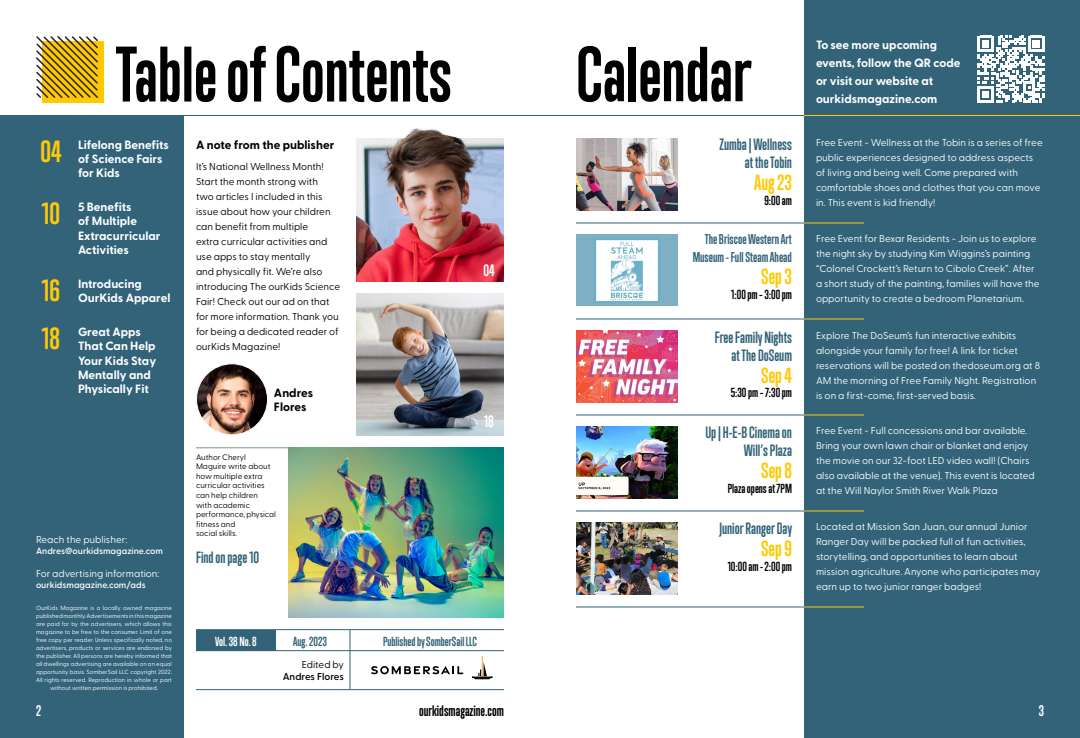
<style>
.page{position:relative;width:1080px;height:738px;background:#fff}
.page>*{position:absolute;margin:0;border:0;box-sizing:border-box;transform-origin:0 0}
.t1{font:700 71px "Trump Gothic Pro";color:#000}
.t2{font:700 28px "Trump Gothic Pro";color:#ffc907}
.t3{font:700 20px "Trump Gothic Pro";color:#ffc907}
.t4{font:700 15px/18px "Trump Gothic Pro";color:#326379;text-align:right}
.t5{font:700 15px "Trump Gothic Pro";color:#fff}
.t6{font:700 14px "Trump Gothic Pro";color:#000}
.t7{font:700 14px "Trump Gothic Pro";color:#fff}
.t8{font:700 13px/18px "Trump Gothic Pro";color:#326379;text-align:right}
.t9{font:700 12px/14.4px "Greycliff CF";color:#fff}
.t10{font:700 12px "Trump Gothic Pro";color:#000}
.t11{font:700 12px/14.4px "Greycliff CF";color:#000}
.t12{font:700 12px "Trump Gothic Pro";color:#326379}
.t13{font:700 12px "Trump Gothic Pro";color:#fff}
.t14{font:10px/15px "Greycliff CF";color:#fff}
.t15{font:10px/15px "Greycliff CF";color:#000}
.t16{font:600 10px "Greycliff CF";color:#000}
.t17{font:600 9px "Greycliff CF";color:#fff}
.t18{font:8px/9.6px "Greycliff CF";color:#000}
.t19{font:6px/8px "Greycliff CF";color:#fff;text-align:center}
</style>
<div class="page">
<div style="left:804px;top:0;width:276px;height:738px;background:#326379"></div>
<img style="left:288px;top:447px;width:216px;height:170px">
<img style="left:356px;top:154px;width:148px;height:127px">
<img style="left:356px;top:293px;width:148px;height:142px">
<div style="left:0;top:115px;width:184px;height:623px;background:#326379"></div>
<svg style="left:116px;top:46px;width:334px;height:56px"></svg>
<hr style="left:196px;top:629px;width:308px;height:1px;background:#326379">
<hr style="left:196px;top:650px;width:308px;height:1px;background:#326379">
<hr style="left:196px;top:689px;width:308px;height:1px;background:#326379">
<hr style="left:350px;top:630px;width:1px;height:59px;background:#326379">
<div style="left:196px;top:630px;width:80px;height:21px;background:#326379"></div>
<div style="left:43px;top:41px;width:61px;height:61px;background:#ffc800"></div>
<svg style="left:36px;top:36px;width:62px;height:62px"></svg>
<hr style="left:196px;top:447px;width:92px;height:1px;background:#799d7c">
<hr style="left:184px;top:115px;width:620px;height:1px;background:#326379">
<hr style="left:576px;top:222px;width:228px;height:1px;background:#326379">
<hr style="left:576px;top:414px;width:228px;height:1px;background:#326379">
<hr style="left:576px;top:318px;width:228px;height:1px;background:#326379">
<hr style="left:576px;top:510px;width:228px;height:1px;background:#326379">
<hr style="left:576px;top:606px;width:228px;height:1px;background:#326379">
<hr style="left:804px;top:222px;width:60px;height:1px;background:#ffc907">
<hr style="left:804px;top:414px;width:60px;height:1px;background:#ffc907">
<hr style="left:804px;top:318px;width:60px;height:1px;background:#ffc907">
<hr style="left:804px;top:510px;width:60px;height:1px;background:#ffc907">
<hr style="left:804px;top:606px;width:60px;height:1px;background:#ffc907">
<hr style="left:804px;top:115px;width:276px;height:1px;background:#ffc907">
<svg style="left:978px;top:36px;width:66px;height:66px"></svg>
<img style="left:576px;top:138px;width:102px;height:72px">
<img style="left:576px;top:331px;width:102px;height:72px">
<img style="left:576px;top:426px;width:102px;height:72px">
<img style="left:576px;top:522px;width:102px;height:72px">
<svg style="left:371px;top:666px;width:92px;height:8px"></svg>
<svg style="left:472px;top:656px;width:21px;height:23px"></svg>
<img style="left:356px;top:128px;width:148px;height:26px">
<div style="left:576px;top:234px;width:102px;height:72px;background:#7eafc4"></div>
<img style="left:594px;top:238px;width:66px;height:65px">
<img style="left:196px;top:364px;width:72px;height:71px;border-radius:36px">
<div style="left:196px;top:363px;width:72px;height:72px;border:1px solid #fff;border-radius:50%"></div>
<h2 class="t2" style="left:40px;top:134px;width:23px">04</h2>
<p class="t9" style="left:78px;top:137px;width:93px">Lifelong Benefits of Science Fairs for Kids</p>
<h2 class="t2" style="left:42px;top:196px;width:20px">10</h2>
<p class="t9" style="left:78px;top:199px;width:84px">5 Benefits<br>of Multiple<br>Extracurricular<br>Activities</p>
<h2 class="t2" style="left:42px;top:273px;width:20px">16</h2>
<p class="t9" style="left:78px;top:276px;width:94px">Introducing<br>OurKids Apparel</p>
<h2 class="t2" style="left:42px;top:321px;width:20px">18</h2>
<p class="t9" style="left:78px;top:324px;width:80px">Great Apps<br>That Can Help<br>Your Kids Stay<br>Mentally and<br>Physically Fit</p>
<p class="t14" style="left:36px;top:532px;width:93px">Reach the publisher:</p>
<p class="t17" style="left:36px;top:544px;width:129px">Andres@ourkidsmagazine.com</p>
<p class="t14" style="left:36px;top:566px;width:125px">For advertising information:</p>
<p class="t17" style="left:36px;top:578px;width:111px">ourkidsmagazine.com/ads</p>
<p class="t19" style="left:36px;top:603px;width:138px">OurKids Magazine is a locally owned magazine published monthly. Advertisements in this magazine are paid for by the advertisers, which allows this magazine to be free to the consumer. Limit of one free copy per reader. Unless specifically noted, no advertisers, products or services are endorsed by the publisher. All persons are hereby informed that all dwellings advertising are available on an equal opportunity basis. SomberSail LLC copyright 2022.<br>All rights reserved. Reproduction in whole or part without written permission is prohibited.</p>
<p class="t11" style="left:196px;top:137px;width:140px">A note from the publisher</p>
<p class="t15" style="left:196px;top:158px;width:146px">It’s National Wellness Month!<br>Start the month strong with<br>two articles I included in this issue about how your children can benefit from multiple<br>extra curricular activities and use apps to stay mentally<br>and physically fit. We’re also introducing The ourKids Science<br>Fair! Check out our ad on that for more information. Thank you for being a dedicated reader of ourKids Magazine!</p>
<p class="t11" style="left:274px;top:385px;width:41px">Andres<br>Flores</p>
<p class="t18" style="left:196px;top:452px;width:81px">Author Cheryl<br>Maguire write about how multiple extra curricular activities can help children<br>with academic performance, physical fitness and<br>social skills.</p>
<h3 class="t4" style="left:196px;top:549px;width:65px">Find on page 10</h3>
<h3 class="t5" style="left:483px;top:261px;width:13px">04</h3>
<h3 class="t5" style="left:484px;top:412px;width:11px">18</h3>
<p class="t13" style="left:215px;top:634px;width:43px">Vol. 38 No. 8</p>
<p class="t12" style="left:293px;top:634px;width:35px">Aug. 2023</p>
<p class="t12" style="left:383px;top:634px;width:95px">Published by SomberSail LLC</p>
<p class="t15" style="left:302px;top:656px;width:44px">Edited by</p>
<p class="t16" style="left:283px;top:669px;width:63px">Andres Flores</p>
<h1 class="t1" style="left:576px;top:31px;width:177px">Calendar</h1>
<p class="t9" style="left:816px;top:35px;width:146px;line-height:18px">To see more upcoming events, follow the QR code or visit our website at ourkidsmagazine.com</p>
<h3 class="t4" style="left:720px;top:136px;width:74px">Zumba | Wellness at the Tobin</h3>
<h3 class="t3" style="left:754px;top:171px;width:39px">Aug 23</h3>
<p class="t10" style="left:764px;top:193px;width:29px">9:00 am</p>
<h3 class="t8" style="left:693px;top:230px;width:101px">The Briscoe Western Art<br>Museum - Full Steam Ahead</h3>
<h3 class="t3" style="left:761px;top:265px;width:32px">Sep 3</h3>
<p class="t10" style="left:731px;top:287px;width:62px">1:00 pm – 3:00 pm</p>
<p class="t14" style="left:816px;top:135px;width:228px">Free Event - Wellness at the Tobin is a series of free public experiences designed to address aspects of living and being well. Come prepared with comfortable shoes and clothes that you can move in. This event is kid friendly!</p>
<p class="t14" style="left:816px;top:231px;width:225px">Free Event for Bexar Residents - Join us to explore the night sky by studying Kim Wiggins’s painting “Colonel Crockett’s Return to Cibolo Creek”. After a short study of the painting, families will have the opportunity to create a bedroom Planetarium.</p>
<h3 class="t4" style="left:715px;top:328px;width:79px">Free Family Nights at The DoSeum</h3>
<h3 class="t3" style="left:761px;top:363px;width:32px">Sep 4</h3>
<p class="t10" style="left:731px;top:385px;width:63px">5:30 pm – 7:30 pm</p>
<p class="t14" style="left:816px;top:327px;width:226px">Explore The DoSeum’s fun interactive exhibits alongside your family for free! A link for ticket reservations will be posted on thedoseum.org at 8<br>AM the morning of Free Family Night. Registration is on a first-come, first-served basis.</p>
<h3 class="t4" style="left:705px;top:424px;width:88px">Up | H-E-B Cinema on<br>Will’s Plaza</h3>
<h3 class="t3" style="left:761px;top:459px;width:32px">Sep 8</h3>
<p class="t10" style="left:728px;top:481px;width:66px">Plaza opens at 7PM</p>
<h3 class="t4" style="left:719px;top:520px;width:74px">Junior Ranger Day</h3>
<h3 class="t3" style="left:761px;top:537px;width:32px">Sep 9</h3>
<p class="t10" style="left:728px;top:559px;width:66px">10:00 am - 2:00 pm</p>
<p class="t14" style="left:816px;top:423px;width:220px">Free Event - Full concessions and bar available.<br>Bring your own lawn chair or blanket and enjoy the movie on our 32-foot LED video wall! (Chairs also available at the venue). This event is located at the Will Naylor Smith River Walk Plaza</p>
<p class="t14" style="left:816px;top:519px;width:226px">Located at Mission San Juan, our annual Junior Ranger Day will be packed full of fun activities, storytelling, and opportunities to learn about mission agriculture. Anyone who participates may earn up to two junior ranger badges!</p>
<h3 class="t7" style="left:36px;top:702px;width:7px">2</h3>
<h3 class="t7" style="left:1039px;top:702px;width:7px">3</h3>
<h3 class="t6" style="left:419px;top:702px;width:86px">ourkidsmagazine.com</h3>
</div>
